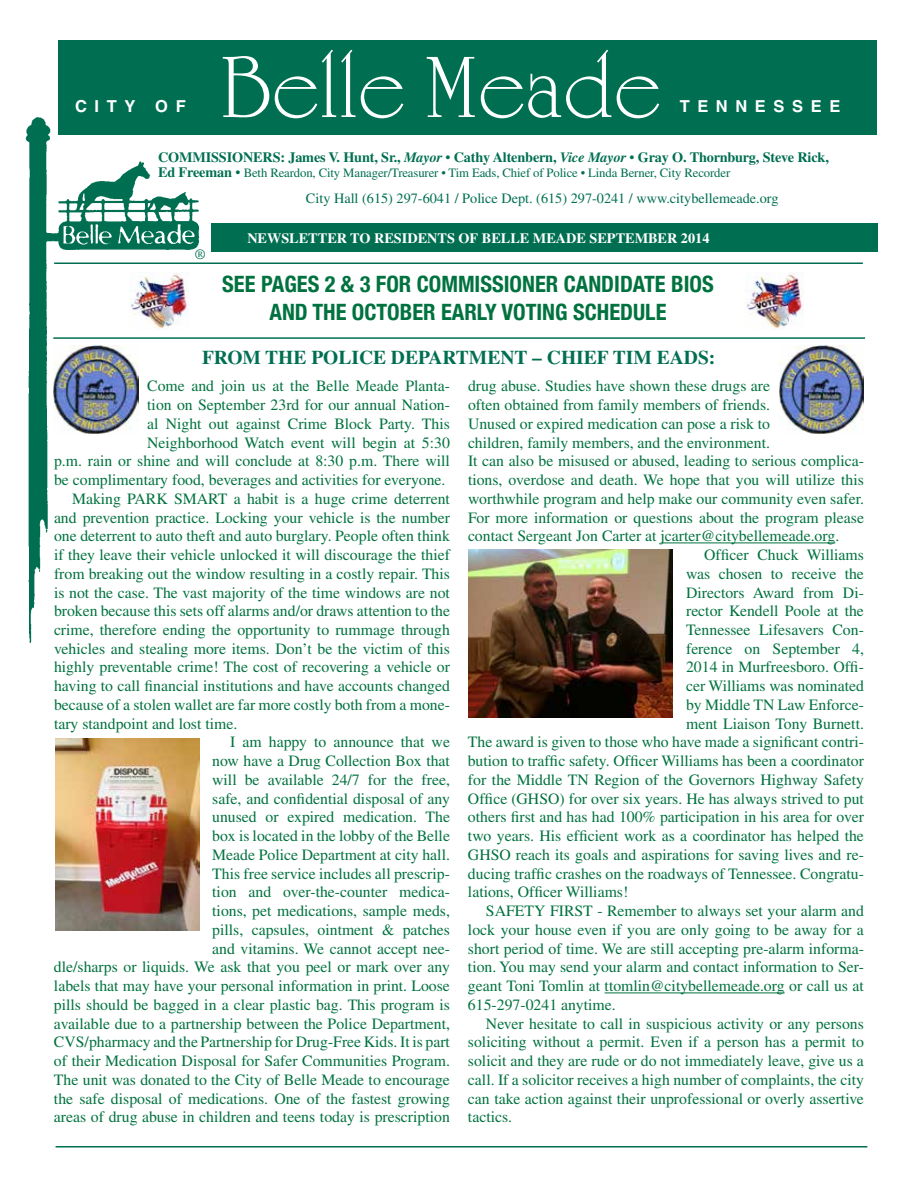
<style>
.page{position:relative;width:918px;height:1188px;background:#fff}
.page>*{position:absolute;margin:0;border:0;box-sizing:border-box;transform-origin:0 0}
.t1{font:90px "University Roman Plain";color:#fff}
.t2{font:700 condensed 22.5px/28.5px "Helvetica Neue";color:#00723f;text-align:center}
.t3{font:700 19.5px "Times";color:#006f51}
.t4{font:700 16.5px "Helvetica";letter-spacing:.46em;color:#fff}
.t5{font:15.75px "Times";color:#00723f}
.t6{font:700 14.25px "Times";letter-spacing:-.01em;color:#006f51}
.t7{font:14.25px "Times";color:#006f51}
.t8{font:700 14.25px "Times";color:#fff}
.t9{font:12.75px "Times";letter-spacing:-.01em;color:#006f51}
.s1{font-style:italic}
.s2{font-weight:400}
.s3{font-weight:700;font-size:14.25px}
.s4{font-size:14.25px}
</style>
<div class="page">
<div style="left:58px;top:40px;width:820px;height:95px;background:#006f51"></div>
<img style="left:25px;top:117px;width:175px;height:525px">
<div style="left:77px;top:136px;width:80px;height:22px;background:#fff"></div>
<div style="left:211px;top:223px;width:667px;height:28px;background:#006f51"></div>
<hr style="left:54px;top:262px;width:809px;height:2px;background:#006f51">
<hr style="left:56px;top:1146px;width:811px;height:2px;background:#006f51">
<hr style="left:661px;top:543px;width:174px;height:1px;background:#00723f">
<hr style="left:605px;top:993px;width:180px;height:1px;background:#00723f">
<img style="left:779px;top:345px;width:85px;height:89px">
<img style="left:54px;top:345px;width:84px;height:89px">
<img style="left:56px;top:739px;width:144px;height:192px">
<img style="left:468px;top:549px;width:205px;height:169px">
<hr style="left:53px;top:337px;width:812px;height:2px;background:#006f51">
<img style="left:130px;top:273px;width:58px;height:56px">
<img style="left:745px;top:273px;width:59px;height:56px">
<p class="t4" style="left:75px;top:96px;width:112px">CITY OF</p>
<h1 class="t1" style="left:220px;top:33px;width:443px">Belle Meade</h1>
<p class="t4" style="left:680px;top:96px;width:162px">TENNESSEE</p>
<p class="t6" style="left:158px;top:149px;width:672px">COMMISSIONERS: James V. Hunt, Sr., <span class="s1">Mayor</span> <span class="s2">•</span> Cathy Altenbern, <span class="s1">Vice Mayor</span> <span class="s2">•</span> Gray O. Thornburg, Steve Rick,</p>
<p class="t9" style="left:158px;top:166px;width:574px"><span class="s3">Ed Freeman</span> <span class="s4">•</span> Beth Reardon, City Manager/Treasurer • Tim Eads, Chief of Police • Linda Berner, City Recorder</p>
<p class="t7" style="left:195px;top:246px;width:12px">®</p>
<p class="t7" style="left:306px;top:190px;width:474px">City Hall (615) 297-6041 / Police Dept. (615) 297-0241 / www.citybellemeade.org</p>
<p class="t8" style="left:247px;top:229px;width:464px">NEWSLETTER TO RESIDENTS OF BELLE MEADE SEPTEMBER 2014</p>
<h2 class="t2" style="left:222px;top:269px;width:493px">SEE PAGES 2 &amp; 3 FOR COMMISSIONER CANDIDATE BIOS<br>AND THE OCTOBER EARLY VOTING SCHEDULE</h2>
<p class="t3" style="left:202px;top:346px;width:515px">FROM THE POLICE DEPARTMENT – CHIEF TIM EADS:</p>
<p class="t5" style="left:147px;top:377px;width:304px">Come and join us at the Belle Meade Planta-</p>
<p class="t5" style="left:147px;top:396px;width:304px">tion on September 23rd for our annual Nation-</p>
<p class="t5" style="left:147px;top:415px;width:304px">al Night out against Crime Block Party. This</p>
<p class="t5" style="left:147px;top:433px;width:304px">Neighborhood Watch event will begin at 5:30</p>
<p class="t5" style="left:54px;top:452px;width:398px">p.m. rain or shine and will conclude at 8:30 p.m. There will</p>
<p class="t5" style="left:54px;top:471px;width:393px">be complimentary food, beverages and activities for everyone.</p>
<p class="t5" style="left:72px;top:490px;width:380px">Making PARK SMART a habit is a huge crime deterrent</p>
<p class="t5" style="left:54px;top:508px;width:398px">and prevention practice. Locking your vehicle is the number</p>
<p class="t5" style="left:54px;top:527px;width:398px">one deterrent to auto theft and auto burglary. People often think</p>
<p class="t5" style="left:54px;top:546px;width:398px">if they leave their vehicle unlocked it will discourage the thief</p>
<p class="t5" style="left:54px;top:565px;width:398px">from breaking out the window resulting in a costly repair. This</p>
<p class="t5" style="left:54px;top:583px;width:398px">is not the case. The vast majority of the time windows are not</p>
<p class="t5" style="left:54px;top:602px;width:398px">broken because this sets off alarms and/or draws attention to the</p>
<p class="t5" style="left:54px;top:621px;width:398px">crime, therefore ending the opportunity to rummage through</p>
<p class="t5" style="left:54px;top:640px;width:398px">vehicles and stealing more items. Don’t be the victim of this</p>
<p class="t5" style="left:54px;top:658px;width:398px">highly preventable crime! The cost of recovering a vehicle or</p>
<p class="t5" style="left:54px;top:677px;width:398px">having to call financial institutions and have accounts changed</p>
<p class="t5" style="left:54px;top:696px;width:398px">because of a stolen wallet are far more costly both from a mone-</p>
<p class="t5" style="left:54px;top:715px;width:185px">tary standpoint and lost time.</p>
<p class="t5" style="left:230px;top:733px;width:221px">I am happy to announce that we</p>
<p class="t5" style="left:212px;top:752px;width:239px">now have a Drug Collection Box that</p>
<p class="t5" style="left:212px;top:771px;width:239px">will be available 24/7 for the free,</p>
<p class="t5" style="left:212px;top:790px;width:239px">safe, and confidential disposal of any</p>
<p class="t5" style="left:212px;top:808px;width:239px">unused or expired medication. The</p>
<p class="t5" style="left:212px;top:827px;width:239px">box is located in the lobby of the Belle</p>
<p class="t5" style="left:212px;top:846px;width:239px">Meade Police Department at city hall.</p>
<p class="t5" style="left:212px;top:864px;width:239px">This free service includes all prescrip-</p>
<p class="t5" style="left:212px;top:883px;width:239px">tion and over-the-counter medica-</p>
<p class="t5" style="left:212px;top:902px;width:239px">tions, pet medications, sample meds,</p>
<p class="t5" style="left:212px;top:921px;width:239px">pills, capsules, ointment &amp; patches</p>
<p class="t5" style="left:212px;top:939px;width:239px">and vitamins. We cannot accept nee-</p>
<p class="t5" style="left:54px;top:958px;width:398px">dle/sharps or liquids. We ask that you peel or mark over any</p>
<p class="t5" style="left:54px;top:977px;width:398px">labels that may have your personal information in print. Loose</p>
<p class="t5" style="left:54px;top:996px;width:398px">pills should be bagged in a clear plastic bag. This program is</p>
<p class="t5" style="left:54px;top:1014px;width:398px">available due to a partnership between the Police Department,</p>
<p class="t5" style="left:54px;top:1033px;width:398px">CVS/pharmacy and the Partnership for Drug-Free Kids. It is part</p>
<p class="t5" style="left:54px;top:1052px;width:398px">of their Medication Disposal for Safer Communities Program.</p>
<p class="t5" style="left:54px;top:1071px;width:398px">The unit was donated to the City of Belle Meade to encourage</p>
<p class="t5" style="left:54px;top:1089px;width:398px">the safe disposal of medications. One of the fastest growing</p>
<p class="t5" style="left:54px;top:1108px;width:398px">areas of drug abuse in children and teens today is prescription</p>
<p class="t5" style="left:468px;top:377px;width:304px">drug abuse. Studies have shown these drugs are</p>
<p class="t5" style="left:468px;top:396px;width:304px">often obtained from family members of friends.</p>
<p class="t5" style="left:468px;top:415px;width:304px">Unused or expired medication can pose a risk to</p>
<p class="t5" style="left:468px;top:433px;width:304px">children, family members, and the environment.</p>
<p class="t5" style="left:468px;top:452px;width:398px">It can also be misused or abused, leading to serious complica-</p>
<p class="t5" style="left:468px;top:471px;width:398px">tions, overdose and death. We hope that you will utilize this</p>
<p class="t5" style="left:468px;top:490px;width:398px">worthwhile program and help make our community even safer.</p>
<p class="t5" style="left:468px;top:508px;width:398px">For more information or questions about the program please</p>
<p class="t5" style="left:468px;top:527px;width:373px">contact Sergeant Jon Carter at jcarter@citybellemeade.org.</p>
<p class="t5" style="left:704px;top:546px;width:161px">Officer Chuck Williams</p>
<p class="t5" style="left:686px;top:565px;width:179px">was chosen to receive the</p>
<p class="t5" style="left:686px;top:583px;width:179px">Directors Award from Di-</p>
<p class="t5" style="left:686px;top:602px;width:179px">rector Kendell Poole at the</p>
<p class="t5" style="left:686px;top:621px;width:179px">Tennessee Lifesavers Con-</p>
<p class="t5" style="left:686px;top:640px;width:179px">ference on September 4,</p>
<p class="t5" style="left:686px;top:658px;width:179px">2014 in Murfreesboro. Offi-</p>
<p class="t5" style="left:686px;top:677px;width:179px">cer Williams was nominated</p>
<p class="t5" style="left:686px;top:696px;width:179px">by Middle TN Law Enforce-</p>
<p class="t5" style="left:686px;top:715px;width:179px">ment Liaison Tony Burnett.</p>
<p class="t5" style="left:468px;top:733px;width:398px">The award is given to those who have made a significant contri-</p>
<p class="t5" style="left:468px;top:752px;width:398px">bution to traffic safety. Officer Williams has been a coordinator</p>
<p class="t5" style="left:468px;top:771px;width:398px">for the Middle TN Region of the Governors Highway Safety</p>
<p class="t5" style="left:468px;top:790px;width:398px">Office (GHSO) for over six years. He has always strived to put</p>
<p class="t5" style="left:468px;top:808px;width:398px">others first and has had 100% participation in his area for over</p>
<p class="t5" style="left:468px;top:827px;width:398px">two years. His efficient work as a coordinator has helped the</p>
<p class="t5" style="left:468px;top:846px;width:398px">GHSO reach its goals and aspirations for saving lives and re-</p>
<p class="t5" style="left:468px;top:864px;width:398px">ducing traffic crashes on the roadways of Tennessee. Congratu-</p>
<p class="t5" style="left:468px;top:883px;width:162px">lations, Officer Williams!</p>
<p class="t5" style="left:486px;top:902px;width:380px">SAFETY FIRST - Remember to always set your alarm and</p>
<p class="t5" style="left:468px;top:921px;width:398px">lock your house even if you are only going to be away for a</p>
<p class="t5" style="left:468px;top:939px;width:398px">short period of time. We are still accepting pre-alarm informa-</p>
<p class="t5" style="left:468px;top:958px;width:398px">tion. You may send your alarm and contact information to Ser-</p>
<p class="t5" style="left:468px;top:977px;width:398px">geant Toni Tomlin at ttomlin@citybellemeade.org or call us at</p>
<p class="t5" style="left:468px;top:996px;width:149px">615-297-0241 anytime.</p>
<p class="t5" style="left:486px;top:1014px;width:380px">Never hesitate to call in suspicious activity or any persons</p>
<p class="t5" style="left:468px;top:1033px;width:398px">soliciting without a permit. Even if a person has a permit to</p>
<p class="t5" style="left:468px;top:1052px;width:398px">solicit and they are rude or do not immediately leave, give us a</p>
<p class="t5" style="left:468px;top:1071px;width:398px">call. If a solicitor receives a high number of complaints, the city</p>
<p class="t5" style="left:468px;top:1089px;width:398px">can take action against their unprofessional or overly assertive</p>
<p class="t5" style="left:468px;top:1108px;width:46px">tactics.</p>
</div>
